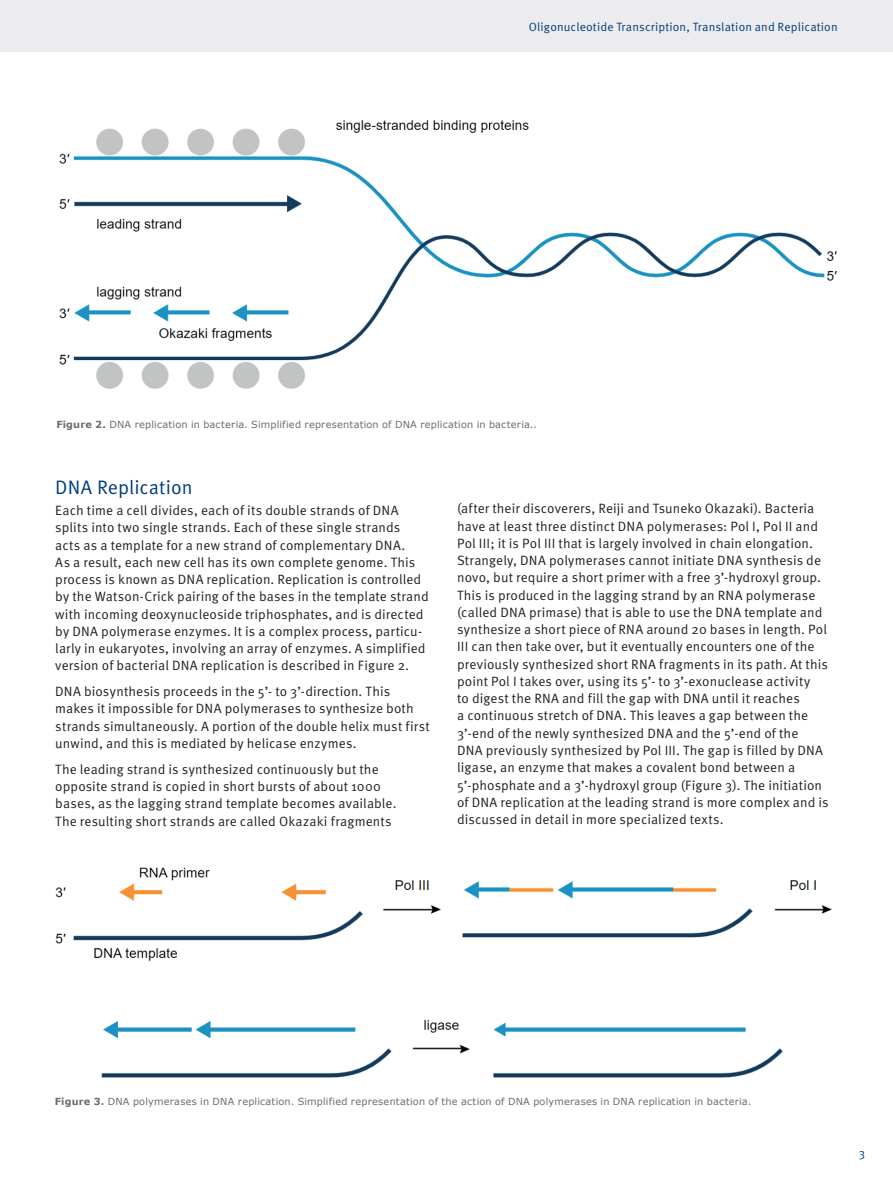
<style>
.page{position:relative;width:893px;height:1187px;background:#fff}
.page>*{position:absolute;margin:0;border:0;box-sizing:border-box;transform-origin:0 0}
.t1{font:19.5px "Meta OT Norm";letter-spacing:.005em;color:#013c7b}
.t2{font:13.5px/17.2px "Meta OT Norm";letter-spacing:.01em;color:#231f20}
.t3{font:12px "Meta OT Norm";letter-spacing:.01em;color:#013c7b}
.t4{font:9.75px "Verdana";letter-spacing:.02em;color:#6c6d70}
.s1{font-weight:700}
</style>
<div class="page">
<div style="left:0;top:0;width:893px;height:51px;background:#ececee"></div>
<img style="left:59px;top:120px;width:778px;height:269px">
<img style="left:55px;top:867px;width:777px;height:211px">
<p class="t3" style="left:529px;top:20px;width:310px">Oligonucleotide Transcription, Translation and Replication</p>
<p class="t4" style="left:56px;top:418px;width:482px"><span class="s1">Figure 2.</span> DNA replication in bacteria. Simplified representation of DNA replication in bacteria..</p>
<h1 class="t1" style="left:55px;top:475px;width:139px">DNA Replication</h1>
<p class="t2" style="left:55px;top:502px;width:375px">Each time a cell divides, each of its double strands of DNA splits into two single strands. Each of these single strands acts as a template for a new strand of complementary DNA.<br>As a result, each new cell has its own complete genome. This process is known as DNA replication. Replication is controlled by the Watson-Crick pairing of the bases in the template strand with incoming deoxynucleoside triphosphates, and is directed by DNA polymerase enzymes. It is a complex process, particu&shy;larly in eukaryotes, involving an array of enzymes. A simplified version of bacterial DNA replication is described in Figure 2.</p>
<p class="t2" style="left:55px;top:683px;width:376px">DNA biosynthesis proceeds in the 5’- to 3’-direction. This makes it impossible for DNA polymerases to synthesize both strands simultaneously. A portion of the double helix must first unwind, and this is mediated by helicase enzymes.</p>
<p class="t2" style="left:55px;top:760px;width:343px">The leading strand is synthesized continuously but the opposite strand is copied in short bursts of about 1000 bases, as the lagging strand template becomes available.<br>The resulting short strands are called Okazaki fragments</p>
<p class="t2" style="left:457px;top:500px;width:373px">(after their discoverers, Reiji and Tsuneko Okazaki). Bacteria have at least three distinct DNA polymerases: Pol I, Pol II and Pol III; it is Pol III that is largely involved in chain elongation.<br>Strangely, DNA polymerases cannot initiate DNA synthesis de novo, but require a short primer with a free 3’-hydroxyl group.<br>This is produced in the lagging strand by an RNA polymerase (called DNA primase) that is able to use the DNA template and synthesize a short piece of RNA around 20 bases in length. Pol III can then take over, but it eventually encounters one of the previously synthesized short RNA fragments in its path. At this point Pol I takes over, using its 5’- to 3’-exonuclease activity<br>to digest the RNA and fill the gap with DNA until it reaches<br>a continuous stretch of DNA. This leaves a gap between the 3’-end of the newly synthesized DNA and the 5’-end of the<br>DNA previously synthesized by Pol III. The gap is filled by DNA ligase, an enzyme that makes a covalent bond between a 5’-phosphate and a 3’-hydroxyl group (Figure 3). The initiation of DNA replication at the leading strand is more complex and is discussed in detail in more specialized texts.</p>
<p class="t4" style="left:55px;top:1094px;width:698px"><span class="s1">Figure 3.</span> DNA polymerases in DNA replication. Simplified representation of the action of DNA polymerases in DNA replication in bacteria.</p>
<p class="t3" style="left:859px;top:1148px;width:8px">3</p>
</div>
